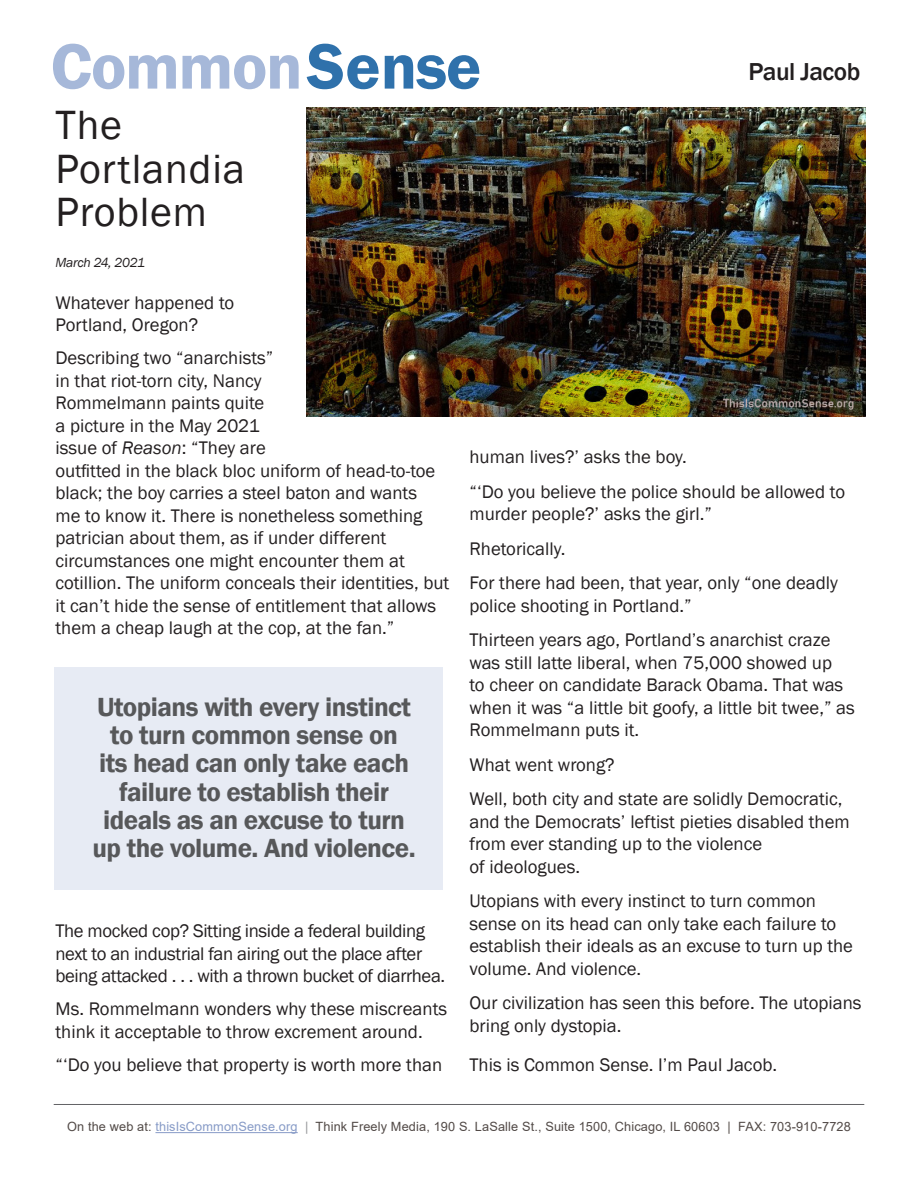
<style>
.page{position:relative;width:918px;height:1188px;background:#fff}
.page>*{position:absolute;margin:0;border:0;box-sizing:border-box;transform-origin:0 0}
.t1{font:600 66.45px "Franklin Gothic";letter-spacing:-.02em;color:#a6b8d9}
.t2{font:42px/43.5px "Franklin Gothic";letter-spacing:.02em;color:#231f20}
.t3{font:600 27px/28.2px "Franklin Gothic";letter-spacing:-.02em;color:#57585a;text-align:center}
.t4{font:500 25.2px "Franklin Gothic";letter-spacing:-.02em;color:#231f20}
.t5{font:18.75px/22.5px "Franklin Gothic";color:#231f20}
.t6{font:18.75px/22.5px "Franklin Gothic";letter-spacing:-.02em;color:#231f20}
.t7{font:italic 13.5px "Franklin Gothic";letter-spacing:-.02em;color:#231f20}
.t8{font:12.75px "Arial";letter-spacing:.01em;color:#524a47}
.s1{color:#2f71ab}
.s2{font-style:italic}
.s3{color:#879bc7}
.s4{color:#939598}
</style>
<div class="page">
<hr style="left:155px;top:1132px;width:143px;height:1px;background:#879bc7">
<img style="left:306px;top:108px;width:560px;height:308px">
<hr style="left:54px;top:1104px;width:810px;height:1px;background:#636366">
<div style="left:54px;top:667px;width:388px;height:223px;background:#e7ebf4"></div>
<p class="t1" style="left:51px;top:25px;width:432px">Common<span class="s1">Sense</span></p>
<p class="t4" style="left:748px;top:56px;width:113px">Paul Jacob</p>
<p class="t2" style="left:56px;top:104px;width:191px">The<br>Portlandia<br>Problem</p>
<p class="t7" style="left:56px;top:254px;width:91px">March 24, 2021</p>
<p class="t5" style="left:56px;top:292px;width:180px">Whatever happened to<br>Portland, Oregon?</p>
<p class="t5" style="left:56px;top:347px;width:395px">Describing two “anarchists”<br>in that riot-torn city, Nancy<br>Rommelmann paints quite<br>a picture in the May 2021<br>issue of <span class="s2">Reason</span>: “They are<br>outfitted in the black bloc uniform of head-to-toe black; the boy carries a steel baton and wants<br>me to know it. There is nonetheless something patrician about them, as if under different circumstances one might encounter them at cotillion. The uniform conceals their identities, but it can’t hide the sense of entitlement that allows them a cheap laugh at the cop, at the fan.”</p>
<p class="t3" style="left:93px;top:693px;width:325px">Utopians with every instinct to turn common sense on<br>its head can only take each failure to establish their ideals as an excuse to turn up the volume. And violence.</p>
<p class="t6" style="left:56px;top:920px;width:391px">The mocked cop? Sitting inside a federal building next to an industrial fan airing out the place after being attacked . . . with a thrown bucket of diarrhea.</p>
<p class="t5" style="left:56px;top:998px;width:393px">Ms. Rommelmann wonders why these miscreants think it acceptable to throw excrement around.</p>
<p class="t5" style="left:56px;top:1054px;width:388px">“‘Do you believe that property is worth more than</p>
<p class="t5" style="left:470px;top:446px;width:219px">human lives?’ asks the boy.</p>
<p class="t5" style="left:470px;top:481px;width:377px">“‘Do you believe the police should be allowed to murder people?’ asks the girl.”</p>
<p class="t5" style="left:470px;top:538px;width:97px">Rhetorically.</p>
<p class="t5" style="left:470px;top:572px;width:370px">For there had been, that year, only “one deadly police shooting in Portland.”</p>
<p class="t5" style="left:470px;top:629px;width:387px">Thirteen years ago, Portland’s anarchist craze was still latte liberal, when 75,000 showed up<br>to cheer on candidate Barack Obama. That was when it was “a little bit goofy, a little bit twee,” as Rommelmann puts it.</p>
<p class="t5" style="left:470px;top:754px;width:147px">What went wrong?</p>
<p class="t5" style="left:470px;top:788px;width:382px">Well, both city and state are solidly Democratic, and the Democrats’ leftist pieties disabled them from ever standing up to the violence<br>of ideologues.</p>
<p class="t5" style="left:470px;top:890px;width:385px">Utopians with every instinct to turn common sense on its head can only take each failure to establish their ideals as an excuse to turn up the volume. And violence.</p>
<p class="t5" style="left:470px;top:992px;width:394px">Our civilization has seen this before. The utopians bring only dystopia.</p>
<p class="t5" style="left:470px;top:1054px;width:309px">This is Common Sense. I’m Paul Jacob.</p>
<p class="t8" style="left:67px;top:1118px;width:785px">On the web at: <span class="s3">thisIsCommonSense.org</span> <span class="s4">|</span> Think Freely Media, 190 S. LaSalle St., Suite 1500, Chicago, IL 60603 | FAX: 703-910-7728</p>
</div>
